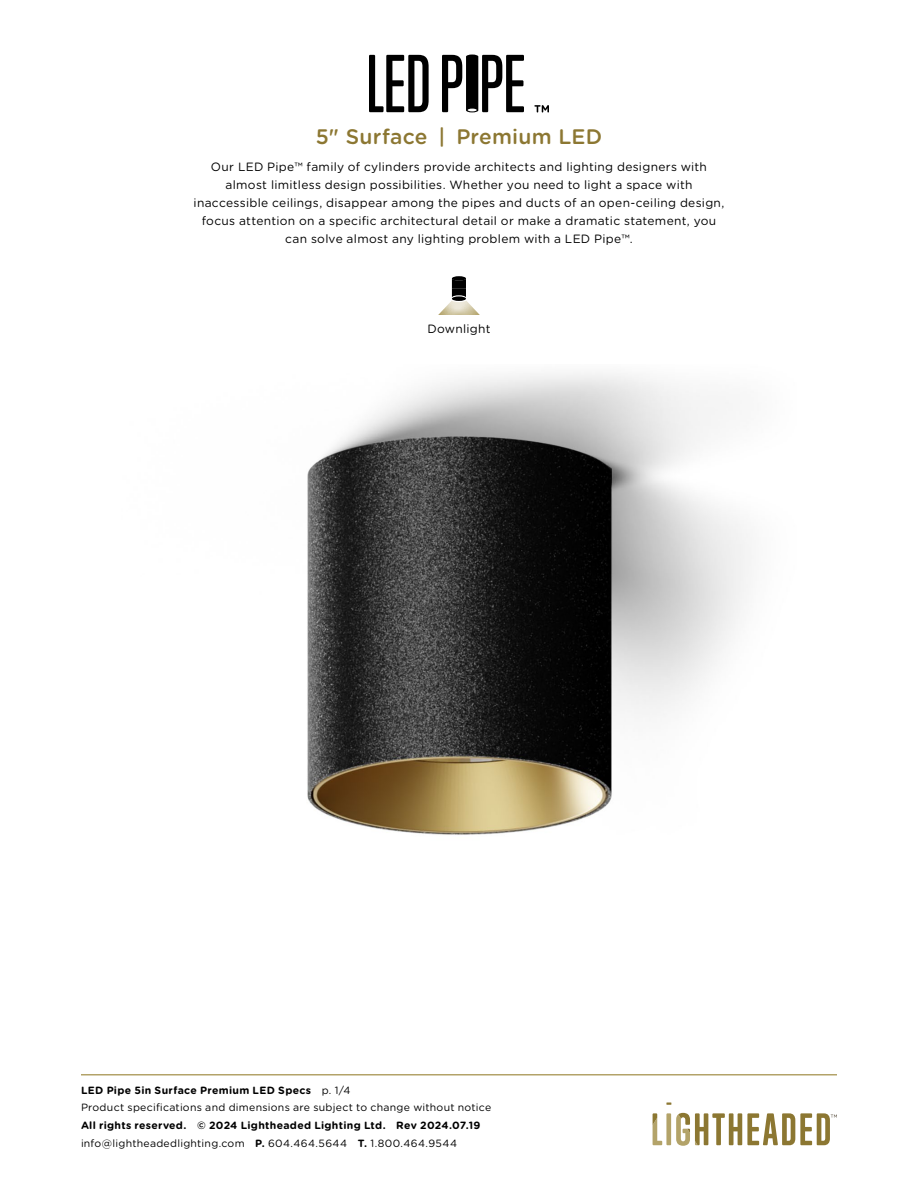
<style>
.page{position:relative;width:918px;height:1188px;background:#fff}
.page>*{position:absolute;margin:0;border:0;box-sizing:border-box;transform-origin:0 0}
.t1{font:500 21px "Gotham Rounded";letter-spacing:.01em;color:#8c7732}
.t2{font:12px/18px "Gotham Rounded";letter-spacing:.025em;color:#000;text-align:center}
.t3{font:700 10.5px/18px "Gotham Rounded";letter-spacing:.025em;color:#000}
.t4{font:10.5px/18px "Gotham Rounded";letter-spacing:.025em;color:#000}
.s1{font-weight:700}
.s2{font-weight:400}
</style>
<div class="page">
<hr style="left:81px;top:1074px;width:756px;height:2px;background:#b3a369">
<div style="left:666px;top:1113px;width:5px;height:32px;background:#b3a369"></div>
<svg style="left:653px;top:1113px;width:9px;height:32px"></svg>
<svg style="left:676px;top:1113px;width:161px;height:33px"></svg>
<svg style="left:666px;top:1102px;width:5px;height:3px"></svg>
<svg style="left:369px;top:55px;width:60px;height:57px"></svg>
<svg style="left:442px;top:55px;width:82px;height:57px"></svg>
<svg style="left:534px;top:105px;width:15px;height:7px"></svg>
<svg style="left:452px;top:276px;width:14px;height:5px"></svg>
<svg style="left:438px;top:278px;width:42px;height:37px"></svg>
<img style="left:307px;top:373px;width:445px;height:462px">
<h1 class="t1" style="left:316px;top:122px;width:288px">5" Surface | Premium LED</h1>
<p class="t2" style="left:194px;top:157px;width:532px">Our LED Pipe™ family of cylinders provide architects and lighting designers with almost limitless design possibilities. Whether you need to light a space with inaccessible ceilings, disappear among the pipes and ducts of an open-ceiling design, focus attention on a specific architectural detail or make a dramatic statement, you can solve almost any lighting problem with a LED Pipe™.</p>
<p class="t2" style="left:427px;top:319px;width:65px">Downlight</p>
<p class="t4" style="left:81px;top:1080px;width:412px"><span class="s1">LED Pipe 5in Surface Premium LED Specs</span> p. 1/4<br>Product specifications and dimensions are subject to change without notice</p>
<p class="t3" style="left:81px;top:1116px;width:401px">All rights reserved. © 2024 Lightheaded Lighting Ltd. Rev 2024.07.19 <span class="s2">info@lightheadedlighting.com</span> P. <span class="s2">604.464.5644</span> T. <span class="s2">1.800.464.9544</span></p>
</div>
